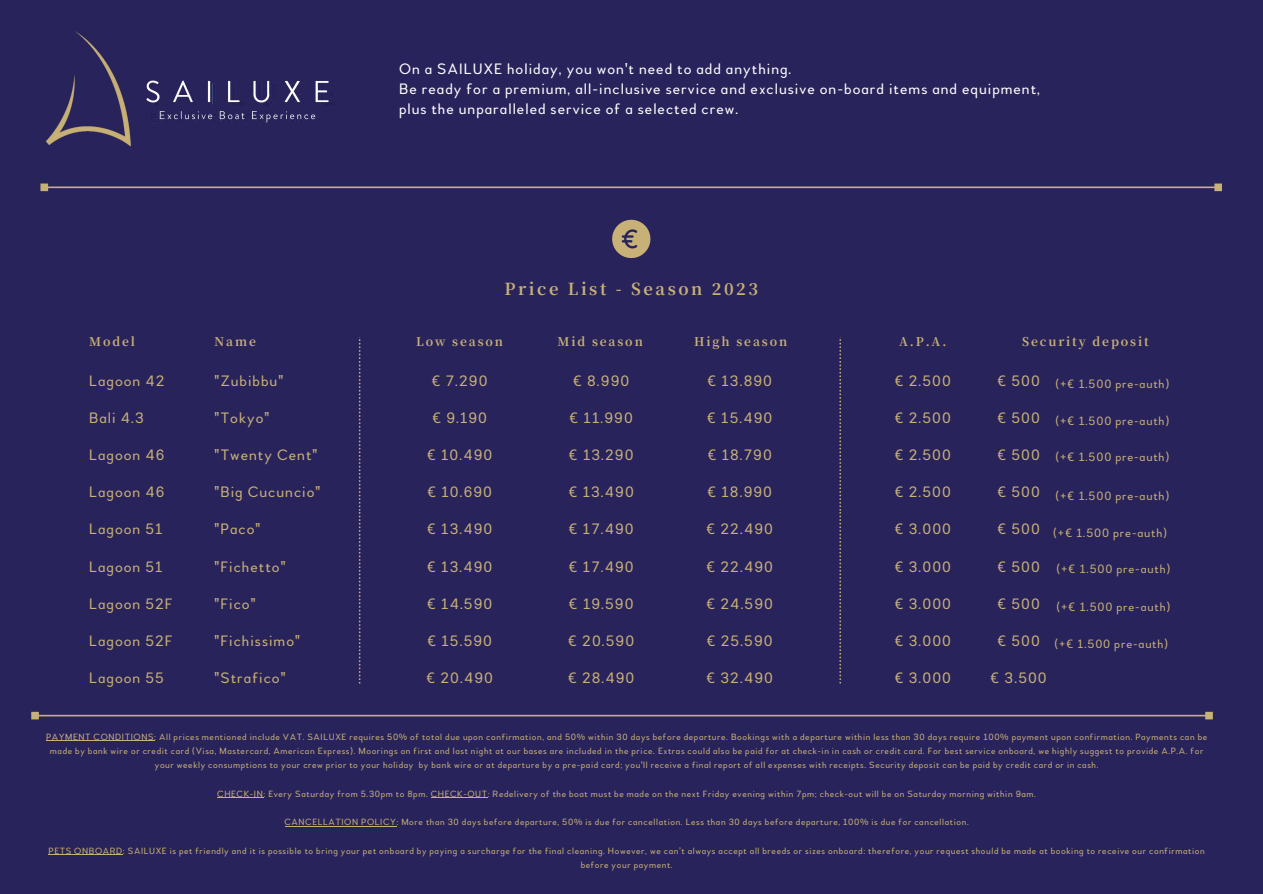
<style>
.page{position:relative;width:1263px;height:894px;background:#fff}
.page>*{position:absolute;margin:0;border:0;box-sizing:border-box;transform-origin:0 0}
.t1{font:700 16.5px "Noto Serif TC";letter-spacing:.155em;color:#c7b176}
.t2{font:15px "Woodford Bourne";letter-spacing:.07em;color:#c7b176}
.t3{font:15px "Woodford Bourne";letter-spacing:.07em;color:#fff}
.t4{font:12px "Woodford Bourne";letter-spacing:.07em;color:#c7b176}
.t5{font:700 12px "Noto Serif TC";letter-spacing:.155em;color:#c7b176}
.t6{font:9px/14.2px "Woodford Bourne";letter-spacing:.07em;color:#c7b176;text-align:center}
</style>
<div class="page">
<div style="left:0;top:0;width:1263px;height:893px;background:#29235c"></div>
<img style="left:46px;top:31px;width:85px;height:116px">
<img style="left:113px;top:55px;width:216px;height:88px">
<svg style="left:31px;top:711px;width:1182px;height:8px"></svg>
<svg style="left:40px;top:183px;width:1182px;height:8px"></svg>
<svg style="left:612px;top:220px;width:38px;height:38px"></svg>
<hr style="left:46px;top:740px;width:108px;height:1px;background:#c7b176">
<hr style="left:217px;top:797px;width:46px;height:1px;background:#c7b176">
<hr style="left:431px;top:797px;width:57px;height:1px;background:#c7b176">
<hr style="left:285px;top:825px;width:111px;height:1px;background:#c7b176">
<hr style="left:49px;top:854px;width:74px;height:1px;background:#c7b176">
<svg style="left:359px;top:339px;width:1px;height:344px"></svg>
<svg style="left:839px;top:339px;width:2px;height:344px"></svg>
<p class="t3" style="left:399px;top:60px;width:394px">On a SAILUXE holiday, you won't need to add anything.</p>
<p class="t3" style="left:399px;top:80px;width:643px">Be ready for a premium, all-inclusive service and exclusive on-board items and equipment,</p>
<p class="t3" style="left:399px;top:100px;width:341px">plus the unparalleled service of a selected crew.</p>
<p class="t5" style="left:89px;top:332px;width:47px">Model</p>
<p class="t5" style="left:215px;top:332px;width:43px">Name</p>
<p class="t2" style="left:89px;top:372px;width:77px">Lagoon 42</p>
<p class="t2" style="left:89px;top:409px;width:56px">Bali 4.3</p>
<p class="t2" style="left:89px;top:446px;width:77px">Lagoon 46</p>
<p class="t2" style="left:89px;top:483px;width:77px">Lagoon 46</p>
<p class="t2" style="left:89px;top:520px;width:75px">Lagoon 51</p>
<p class="t2" style="left:89px;top:557px;width:75px">Lagoon 51</p>
<p class="t2" style="left:89px;top:594px;width:85px">Lagoon 52F</p>
<p class="t2" style="left:89px;top:632px;width:85px">Lagoon 52F</p>
<p class="t2" style="left:89px;top:669px;width:76px">Lagoon 55</p>
<p class="t2" style="left:215px;top:372px;width:70px">"Zubibbu"</p>
<p class="t2" style="left:215px;top:409px;width:56px">"Tokyo"</p>
<p class="t2" style="left:215px;top:446px;width:104px">"Twenty Cent"</p>
<p class="t2" style="left:215px;top:483px;width:107px">"Big Cucuncio"</p>
<p class="t2" style="left:215px;top:520px;width:47px">"Paco"</p>
<p class="t2" style="left:215px;top:557px;width:72px">"Fichetto"</p>
<p class="t2" style="left:215px;top:594px;width:42px">"Fico"</p>
<p class="t2" style="left:215px;top:631px;width:87px">"Fichissimo"</p>
<p class="t2" style="left:215px;top:669px;width:72px">"Strafico"</p>
<p class="t1" style="left:504px;top:275px;width:254px">Price List - Season 2023</p>
<p class="t5" style="left:416px;top:332px;width:89px">Low season</p>
<p class="t2" style="left:432px;top:372px;width:58px">€ 7.290</p>
<p class="t2" style="left:432px;top:409px;width:57px">€ 9.190</p>
<p class="t2" style="left:427px;top:446px;width:67px">€ 10.490</p>
<p class="t2" style="left:427px;top:483px;width:66px">€ 10.690</p>
<p class="t2" style="left:427px;top:520px;width:67px">€ 13.490</p>
<p class="t2" style="left:427px;top:557px;width:67px">€ 13.490</p>
<p class="t2" style="left:427px;top:594px;width:67px">€ 14.590</p>
<p class="t2" style="left:427px;top:631px;width:66px">€ 15.590</p>
<p class="t2" style="left:426px;top:669px;width:68px">€ 20.490</p>
<p class="t5" style="left:557px;top:332px;width:87px">Mid season</p>
<p class="t5" style="left:694px;top:332px;width:95px">High season</p>
<p class="t2" style="left:707px;top:372px;width:66px">€ 13.890</p>
<p class="t2" style="left:707px;top:409px;width:67px">€ 15.490</p>
<p class="t2" style="left:707px;top:446px;width:66px">€ 18.790</p>
<p class="t2" style="left:707px;top:483px;width:66px">€ 18.990</p>
<p class="t2" style="left:706px;top:520px;width:68px">€ 22.490</p>
<p class="t2" style="left:706px;top:557px;width:68px">€ 22.490</p>
<p class="t2" style="left:706px;top:594px;width:68px">€ 24.590</p>
<p class="t2" style="left:706px;top:631px;width:68px">€ 25.590</p>
<p class="t2" style="left:706px;top:669px;width:68px">€ 32.490</p>
<p class="t2" style="left:573px;top:372px;width:58px">€ 8.990</p>
<p class="t2" style="left:569px;top:409px;width:65px">€ 11.990</p>
<p class="t2" style="left:569px;top:446px;width:66px">€ 13.290</p>
<p class="t2" style="left:568px;top:483px;width:67px">€ 13.490</p>
<p class="t2" style="left:569px;top:520px;width:67px">€ 17.490</p>
<p class="t2" style="left:569px;top:557px;width:67px">€ 17.490</p>
<p class="t2" style="left:569px;top:594px;width:66px">€ 19.590</p>
<p class="t2" style="left:568px;top:631px;width:68px">€ 20.590</p>
<p class="t2" style="left:568px;top:669px;width:68px">€ 28.490</p>
<p class="t5" style="left:899px;top:332px;width:49px">A.P.A.</p>
<p class="t5" style="left:1022px;top:332px;width:128px">Security deposit</p>
<p class="t2" style="left:894px;top:372px;width:58px">€ 2.500</p>
<p class="t2" style="left:894px;top:409px;width:58px">€ 2.500</p>
<p class="t2" style="left:894px;top:446px;width:58px">€ 2.500</p>
<p class="t2" style="left:894px;top:483px;width:58px">€ 2.500</p>
<p class="t2" style="left:894px;top:520px;width:58px">€ 3.000</p>
<p class="t2" style="left:894px;top:557px;width:58px">€ 3.000</p>
<p class="t2" style="left:894px;top:594px;width:58px">€ 3.000</p>
<p class="t2" style="left:894px;top:632px;width:58px">€ 3.000</p>
<p class="t2" style="left:894px;top:669px;width:58px">€ 3.000</p>
<p class="t2" style="left:997px;top:372px;width:44px">€ 500</p>
<p class="t2" style="left:997px;top:409px;width:44px">€ 500</p>
<p class="t2" style="left:997px;top:446px;width:44px">€ 500</p>
<p class="t2" style="left:997px;top:483px;width:44px">€ 500</p>
<p class="t2" style="left:997px;top:520px;width:44px">€ 500</p>
<p class="t2" style="left:997px;top:557px;width:44px">€ 500</p>
<p class="t2" style="left:997px;top:594px;width:44px">€ 500</p>
<p class="t2" style="left:997px;top:632px;width:44px">€ 500</p>
<p class="t2" style="left:990px;top:669px;width:58px">€ 3.500</p>
<p class="t4" style="left:1055px;top:377px;width:115px">(+€ 1.500 pre-auth)</p>
<p class="t4" style="left:1055px;top:414px;width:115px">(+€ 1.500 pre-auth)</p>
<p class="t4" style="left:1055px;top:450px;width:115px">(+€ 1.500 pre-auth)</p>
<p class="t4" style="left:1055px;top:488px;width:115px">(+€ 1.500 pre-auth)</p>
<p class="t4" style="left:1053px;top:525px;width:115px">(+€ 1.500 pre-auth)</p>
<p class="t4" style="left:1057px;top:561px;width:115px">(+€ 1.500 pre-auth)</p>
<p class="t4" style="left:1057px;top:600px;width:115px">(+€ 1.500 pre-auth)</p>
<p class="t4" style="left:1054px;top:637px;width:115px">(+€ 1.500 pre-auth)</p>
<p class="t6" style="left:46px;top:729px;width:1163px">PAYMENT CONDITIONS: All prices mentioned include VAT. SAILUXE requires 50% of total due upon confirmation, and 50% within 30 days before departure. Bookings with a departure within less than 30 days require 100% payment upon confirmation. Payments can be made by bank wire or credit card (Visa, Mastercard, American Express). Moorings on first and last night at our bases are included in the price. Extras could also be paid for at check-in in cash or credit card. For best service onboard, we highly suggest to provide A.P.A. for your weekly consumptions to your crew prior to your holiday by bank wire or at departure by a pre-paid card; you'll receive a final report of all expenses with receipts. Security deposit can be paid by credit card or in cash.</p>
<p class="t6" style="left:217px;top:786px;width:820px">CHECK-IN: Every Saturday from 5.30pm to 8pm. CHECK-OUT: Redelivery of the boat must be made on the next Friday evening within 7pm; check-out will be on Saturday morning within 9am.</p>
<p class="t6" style="left:285px;top:815px;width:686px">CANCELLATION POLICY: More than 30 days before departure, 50% is due for cancellation. Less than 30 days before departure, 100% is due for cancellation.</p>
<p class="t6" style="left:49px;top:843px;width:1158px">PETS ONBOARD: SAILUXE is pet friendly and it is possible to bring your pet onboard by paying a surcharge for the final cleaning. However, we can’t always accept all breeds or sizes onboard: therefore, your request should be made at booking to receive our confirmation before your payment.</p>
</div>
